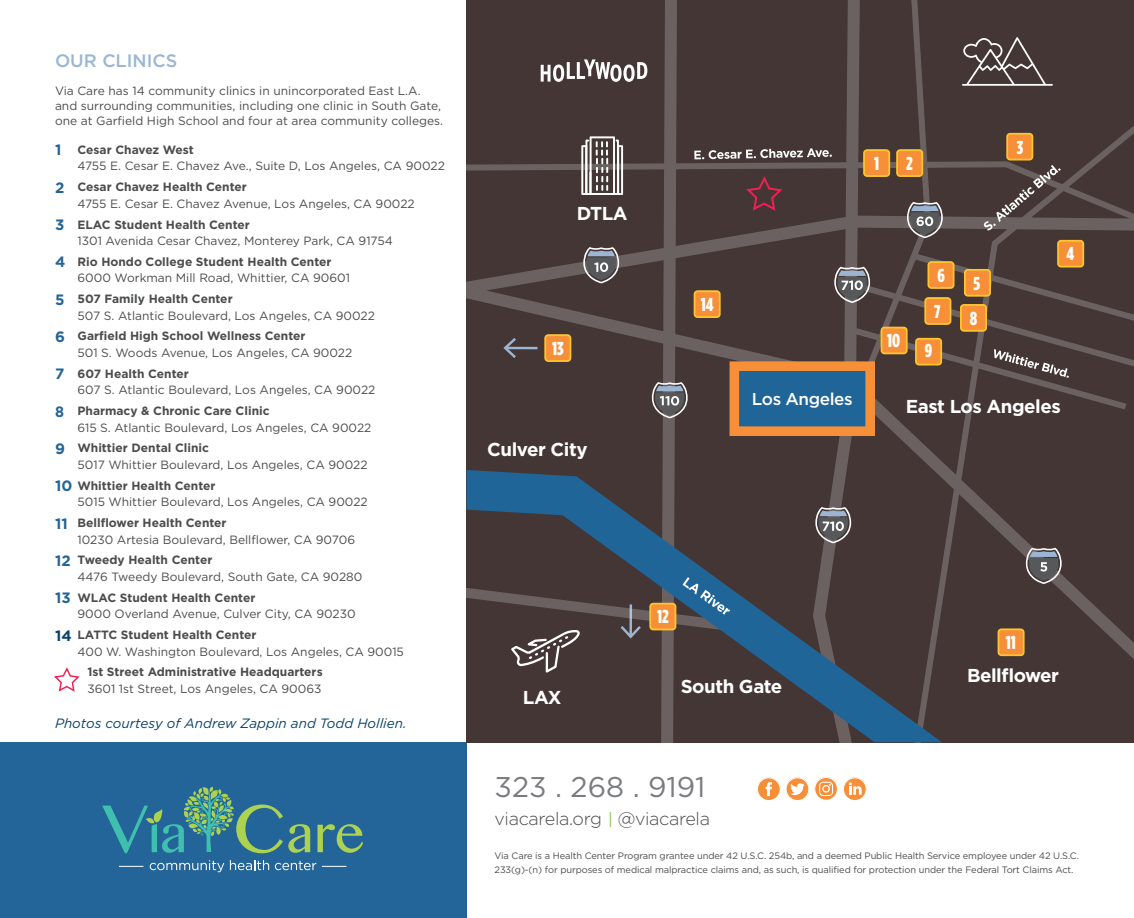
<style>
.page{position:relative;width:1134px;height:918px;background:#fff}
.page>*{position:absolute;margin:0;border:0;box-sizing:border-box;transform-origin:0 0}
.t1{font:28.5px "Gotham";color:#797b7e}
.t2{font:700 18.75px "Gotham";letter-spacing:-.025em;color:#fff}
.t3{font:900 18.75px/34.3px "Gotham Condensed";color:#fff}
.t4{font:300 18px "Gotham";letter-spacing:-.02em;color:#4b4c4d}
.t5{font:500 18px "Gotham";color:#9ab6d3}
.t6{font:500 17.1px "Gotham";letter-spacing:-.025em;color:#fff}
.t7{font:italic 13.5px "Gotham";color:#094269}
.t8{font:12px/16.5px "Gotham";color:#4b4c4d}
.t9{font:700 12px "Gotham";color:#4b4c4d}
.t10{font:9.3px/13.5px "Gotham";letter-spacing:-.01em;color:#4b4c4d}
.s1{font-weight:700;font-size:15px;color:#236598}
.s2{font-weight:700}
.s3{font-weight:700;font-size:15px;color:#094269}
.s4{font-weight:400;font-size:16.2px;color:#92c04e}
</style>
<div class="page">
<div style="left:0;top:742px;width:466px;height:176px;background:#236598"></div>
<svg style="left:466px;top:0;width:668px;height:742px;background:#473b3a"></svg>
<div style="left:897px;top:150px;width:25px;height:26px;background:#f68f37;border-radius:3px"></div>
<div style="left:896px;top:149px;width:27px;height:28px;border:2px solid #fec42e;border-radius:3px"></div>
<div style="left:882px;top:328px;width:25px;height:25px;background:#f68f37;border-radius:3px"></div>
<div style="left:881px;top:327px;width:27px;height:27px;border:2px solid #fec42e;border-radius:3px"></div>
<div style="left:925px;top:298px;width:25px;height:26px;background:#f68f37;border-radius:3px"></div>
<div style="left:924px;top:297px;width:27px;height:28px;border:2px solid #fec42e;border-radius:3px"></div>
<div style="left:961px;top:305px;width:25px;height:26px;background:#f68f37;border-radius:3px"></div>
<div style="left:960px;top:304px;width:27px;height:28px;border:2px solid #fec42e;border-radius:3px"></div>
<div style="left:928px;top:262px;width:26px;height:26px;background:#f68f37;border-radius:3px"></div>
<div style="left:928px;top:261px;width:27px;height:28px;border:2px solid #fec42e;border-radius:3px"></div>
<div style="left:965px;top:270px;width:25px;height:26px;background:#f68f37;border-radius:3px"></div>
<div style="left:964px;top:269px;width:27px;height:28px;border:2px solid #fec42e;border-radius:3px"></div>
<div style="left:1007px;top:134px;width:25px;height:26px;background:#f68f37;border-radius:3px"></div>
<div style="left:1006px;top:133px;width:27px;height:27px;border:2px solid #fec42e;border-radius:3px"></div>
<div style="left:864px;top:150px;width:25px;height:26px;background:#f68f37;border-radius:3px"></div>
<div style="left:863px;top:149px;width:27px;height:28px;border:2px solid #fec42e;border-radius:3px"></div>
<div style="left:734px;top:366px;width:136px;height:65px;background:#1f6598"></div>
<div style="left:730px;top:361px;width:145px;height:75px;border:10px solid #f68f37"></div>
<svg style="left:581px;top:136px;width:42px;height:59px"></svg>
<svg style="left:983px;top:165px;width:78px;height:66px;background:#5c5150"></svg>
<svg style="left:541px;top:59px;width:106px;height:23px"></svg>
<div style="left:916px;top:339px;width:25px;height:26px;background:#f68f37;border-radius:3px"></div>
<div style="left:915px;top:338px;width:27px;height:28px;border:2px solid #fec42e;border-radius:3px"></div>
<div style="left:695px;top:291px;width:25px;height:26px;background:#f68f37;border-radius:3px"></div>
<div style="left:694px;top:290px;width:27px;height:28px;border:2px solid #fec42e;border-radius:3px"></div>
<svg style="left:962px;top:37px;width:91px;height:49px;background:#615655"></svg>
<div style="left:1058px;top:241px;width:25px;height:26px;background:#f68f37;border-radius:3px"></div>
<div style="left:1057px;top:240px;width:27px;height:28px;border:2px solid #fec42e;border-radius:3px"></div>
<div style="left:998px;top:629px;width:26px;height:26px;background:#f68f37;border-radius:3px"></div>
<div style="left:998px;top:628px;width:27px;height:28px;border:2px solid #fec42e;border-radius:3px"></div>
<div style="left:545px;top:335px;width:25px;height:26px;background:#f68f37;border-radius:3px"></div>
<div style="left:544px;top:334px;width:27px;height:28px;border:2px solid #fec42e;border-radius:3px"></div>
<hr style="left:506px;top:347px;width:32px;height:2px;background:#9bb5d2">
<svg style="left:503px;top:338px;width:13px;height:20px"></svg>
<svg style="left:583px;top:247px;width:36px;height:36px"></svg>
<svg style="left:652px;top:382px;width:36px;height:36px"></svg>
<svg style="left:834px;top:267px;width:36px;height:36px"></svg>
<svg style="left:1026px;top:548px;width:36px;height:36px"></svg>
<svg style="left:907px;top:202px;width:36px;height:36px"></svg>
<svg style="left:466px;top:470px;width:476px;height:272px;background:#424148"></svg>
<svg style="left:683px;top:577px;width:47px;height:38px;background:#3d7299"></svg>
<svg style="left:744px;top:174px;width:41px;height:39px;background:#5b3238"></svg>
<svg style="left:757px;top:777px;width:23px;height:23px"></svg>
<div style="left:757px;top:777px;width:24px;height:24px;border:1px solid #fff;border-radius:50%"></div>
<svg style="left:766px;top:782px;width:6px;height:14px"></svg>
<svg style="left:815px;top:777px;width:23px;height:23px"></svg>
<div style="left:814px;top:777px;width:24px;height:23px;border:1px solid #fff;border-radius:50%"></div>
<svg style="left:819px;top:782px;width:14px;height:14px"></svg>
<svg style="left:786px;top:777px;width:23px;height:23px"></svg>
<div style="left:786px;top:777px;width:23px;height:24px;border:1px solid #fff;border-radius:50%"></div>
<svg style="left:790px;top:783px;width:15px;height:12px"></svg>
<svg style="left:843px;top:777px;width:23px;height:23px"></svg>
<svg style="left:849px;top:782px;width:13px;height:13px"></svg>
<div style="left:843px;top:777px;width:24px;height:24px;border:1px solid #fff;border-radius:50%"></div>
<svg style="left:317px;top:824px;width:46px;height:29px"></svg>
<svg style="left:102px;top:787px;width:208px;height:66px"></svg>
<svg style="left:150px;top:860px;width:74px;height:12px"></svg>
<svg style="left:230px;top:860px;width:39px;height:10px"></svg>
<svg style="left:275px;top:861px;width:41px;height:9px"></svg>
<svg style="left:322px;top:866px;width:24px;height:1px"></svg>
<svg style="left:119px;top:866px;width:24px;height:1px"></svg>
<svg style="left:54px;top:667px;width:26px;height:25px"></svg>
<h3 class="t5" style="left:55px;top:49px;width:124px">OUR CLINICS</h3>
<p class="t8" style="left:55px;top:83px;width:390px;line-height:15px">Via Care has 14 community clinics in unincorporated East L.A. and surrounding communities, including one clinic in South Gate, one at Garfield High School and four at area community colleges.</p>
<p class="t8" style="left:78px;top:141px;width:369px;text-indent:-22px"><span class="s1">1</span> <span class="s2">Cesar Chavez West<br></span>4755 E. Cesar E. Chavez Ave., Suite D, Los Angeles, CA 90022</p>
<p class="t8" style="left:78px;top:178px;width:339px;text-indent:-22px"><span class="s1">2</span> <span class="s2">Cesar Chavez Health Center<br></span>4755 E. Cesar E. Chavez Avenue, Los Angeles, CA 90022</p>
<p class="t8" style="left:78px;top:216px;width:317px;text-indent:-23px"><span class="s1">3</span> <span class="s2">ELAC Student Health Center<br></span>1301 Avenida Cesar Chavez, Monterey Park, CA 91754</p>
<p class="t8" style="left:78px;top:253px;width:274px;text-indent:-23px"><span class="s1">4</span> <span class="s2">Rio Hondo College Student Health Center<br></span>6000 Workman Mill Road, Whittier, CA 90601</p>
<p class="t8" style="left:78px;top:290px;width:299px;text-indent:-23px"><span class="s1">5</span> <span class="s2">507 Family Health Center<br></span>507 S. Atlantic Boulevard, Los Angeles, CA 90022</p>
<p class="t8" style="left:78px;top:328px;width:276px;text-indent:-23px"><span class="s1">6</span> <span class="s2">Garfield High School Wellness Center<br></span>501 S. Woods Avenue, Los Angeles, CA 90022</p>
<p class="t8" style="left:78px;top:365px;width:299px;text-indent:-22px"><span class="s1">7</span> <span class="s2">607 Health Center<br></span>607 S. Atlantic Boulevard, Los Angeles, CA 90022</p>
<p class="t8" style="left:78px;top:402px;width:295px;text-indent:-22px"><span class="s1">8</span> <span class="s2">Pharmacy &amp; Chronic Care Clinic<br></span>615 S. Atlantic Boulevard, Los Angeles, CA 90022</p>
<p class="t8" style="left:78px;top:440px;width:292px;text-indent:-23px"><span class="s1">9</span> <span class="s2">Whittier Dental Clinic<br></span>5017 Whittier Boulevard, Los Angeles, CA 90022</p>
<p class="t8" style="left:78px;top:477px;width:292px;text-indent:-22px"><span class="s1">10</span> <span class="s2">Whittier Health Center<br></span>5015 Whittier Boulevard, Los Angeles, CA 90022</p>
<p class="t8" style="left:78px;top:514px;width:279px;text-indent:-22px"><span class="s1">11</span> <span class="s2">Bellflower Health Center<br></span>10230 Artesia Boulevard, Bellflower, CA 90706</p>
<p class="t8" style="left:78px;top:552px;width:286px;text-indent:-23px"><span class="s1">12</span> <span class="s2">Tweedy Health Center<br></span>4476 Tweedy Boulevard, South Gate, CA 90280</p>
<p class="t8" style="left:78px;top:589px;width:280px;text-indent:-22px"><span class="s1">13</span> <span class="s2">WLAC Student Health Center<br></span>9000 Overland Avenue, Culver City, CA 90230</p>
<p class="t8" style="left:78px;top:626px;width:328px;text-indent:-22px"><span class="s3">14</span> <span class="s2">LATTC Student Health Center<br></span>400 W. Washington Boulevard, Los Angeles, CA 90015</p>
<p class="t9" style="left:87px;top:664px;width:237px">1st Street Administrative Headquarters</p>
<p class="t8" style="left:87px;top:680px;width:236px">3601 1st Street, Los Angeles, CA 90063</p>
<p class="t7" style="left:55px;top:715px;width:353px">Photos courtesy of Andrew Zappin and Todd Hollien.</p>
<h2 class="t2" style="left:577px;top:201px;width:52px">DTLA</h2>
<h2 class="t3" style="left:552px;top:331px;width:13px">13</h2>
<h2 class="t2" style="left:487px;top:437px;width:102px">Culver City</h2>
<h2 class="t3" style="left:701px;top:287px;width:14px">14</h2>
<h2 class="t3" style="left:874px;top:146px;width:7px">1</h2>
<h2 class="t3" style="left:906px;top:146px;width:8px">2</h2>
<h2 class="t3" style="left:1017px;top:130px;width:8px">3</h2>
<h3 class="t6" style="left:752px;top:388px;width:102px">Los Angeles</h3>
<h2 class="t3" style="left:887px;top:323px;width:15px">10</h2>
<h2 class="t3" style="left:938px;top:258px;width:9px">6</h2>
<h2 class="t3" style="left:934px;top:294px;width:8px">7</h2>
<h2 class="t3" style="left:925px;top:333px;width:9px">9</h2>
<h2 class="t3" style="left:970px;top:266px;width:12px">5<br>8</h2>
<h2 class="t3" style="left:1066px;top:236px;width:9px">4</h2>
<h2 class="t2" style="left:906px;top:394px;width:156px">East Los Angeles</h2>
<h2 class="t2" style="left:523px;top:685px;width:40px">LAX</h2>
<h2 class="t3" style="left:657px;top:599px;width:13px">12</h2>
<h2 class="t2" style="left:681px;top:674px;width:103px">South Gate</h2>
<h2 class="t3" style="left:1006px;top:625px;width:12px">11</h2>
<h2 class="t2" style="left:967px;top:663px;width:94px">Bellflower</h2>
<h1 class="t1" style="left:495px;top:769px;width:212px">323 . 268 . 9191</h1>
<h3 class="t4" style="left:495px;top:807px;width:217px">viacarela.org <span class="s4">|</span> @viacarela</h3>
<p class="t10" style="left:495px;top:849px;width:586px">Via Care is a Health Center Program grantee under 42 U.S.C. 254b, and a deemed Public Health Service employee under 42 U.S.C.<br>233(g)-(n) for purposes of medical malpractice claims and, as such, is qualified for protection under the Federal Tort Claims Act.</p>
</div>
